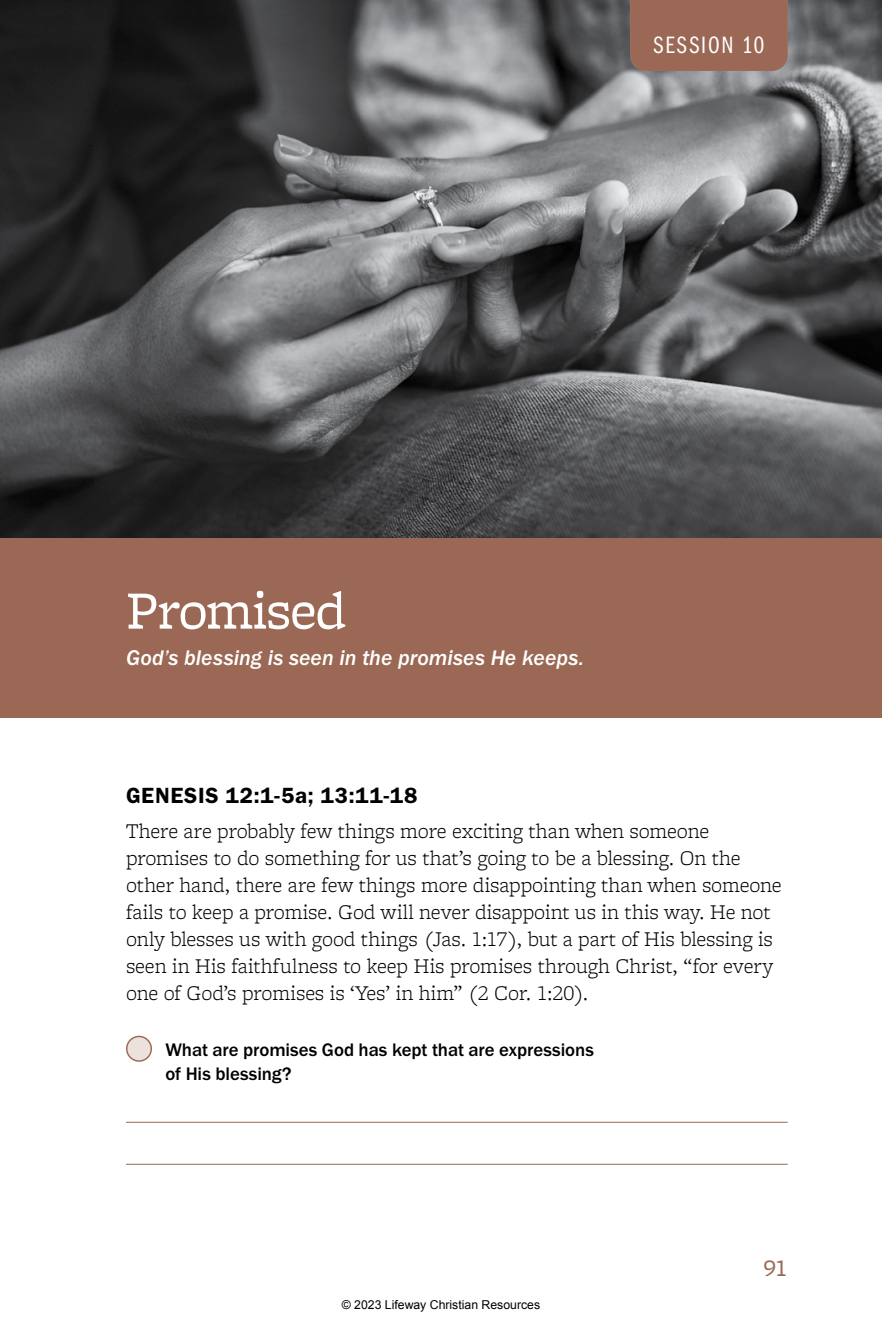
<style>
.page{position:relative;width:882px;height:1323px;background:#fff}
.page>*{position:absolute;margin:0;border:0;box-sizing:border-box;transform-origin:0 0}
.t1{font:56px "Freight Micro Pro";letter-spacing:-.025em;color:#fff}
.t2{font:24.5px "Franklin Gothic URW Com Boo";letter-spacing:.075em;color:#fff}
.t3{font:24.5px "Freight Micro Pro";color:#9a6854}
.t4{font:22.75px "Franklin Gothic URW Dem";letter-spacing:.035em;color:#000}
.t5{font:300 21.88px/27.1px "Freight Micro Pro";color:#000}
.t6{font:21.88px "Franklin Gothic URW Med Ita";letter-spacing:.005em;color:#fff}
.t7{font:500 18.9px/24px "Franklin Gothic URW";color:#000}
.t8{font:12.25px "Arial";color:#000}
</style>
<div class="page">
<img style="left:0;top:126px;width:882px;height:412px">
<svg style="left:0;top:0;width:882px;height:126px;background:#555658"></svg>
<div style="left:630px;top:0;width:158px;height:71px;background:#9a6854"></div>
<div style="left:0;top:538px;width:882px;height:179px;background:#9a6854"></div>
<hr style="left:126px;top:1122px;width:662px;height:1px;background:#9a6854">
<hr style="left:126px;top:1164px;width:662px;height:1px;background:#9a6854">
<div style="left:127px;top:1036px;width:24px;height:25px;background:#ebe1dd;border-radius:50%"></div>
<div style="left:126px;top:1036px;width:26px;height:26px;border:1px solid #9a6854;border-radius:50%"></div>
<p class="t2" style="left:654px;top:29px;width:112px">SESSION 10</p>
<h1 class="t1" style="left:126px;top:572px;width:222px">Promised</h1>
<p class="t6" style="left:126px;top:644px;width:459px">God’s blessing is seen in the promises He keeps.</p>
<p class="t4" style="left:126px;top:781px;width:293px">GENESIS 12:1-5a; 13:11-18</p>
<p class="t5" style="left:126px;top:816px;width:657px">There are probably few things more exciting than when someone promises to do something for us that’s going to be a blessing. On the other hand, there are few things more disappointing than when someone fails to keep a promise. God will never disappoint us in this way. He not only blesses us with good things (Jas. 1:17), but a part of His blessing is seen in His faithfulness to keep His promises through Christ, “for every one of God’s promises is ‘Yes’ in him” (2 Cor. 1:20).</p>
<p class="t7" style="left:165px;top:1037px;width:430px">What are promises God has kept that are expressions of His blessing?</p>
<p class="t8" style="left:342px;top:1296px;width:200px">© 2023 Lifeway Christian Resources</p>
<p class="t3" style="left:764px;top:1252px;width:25px">91</p>
</div>
